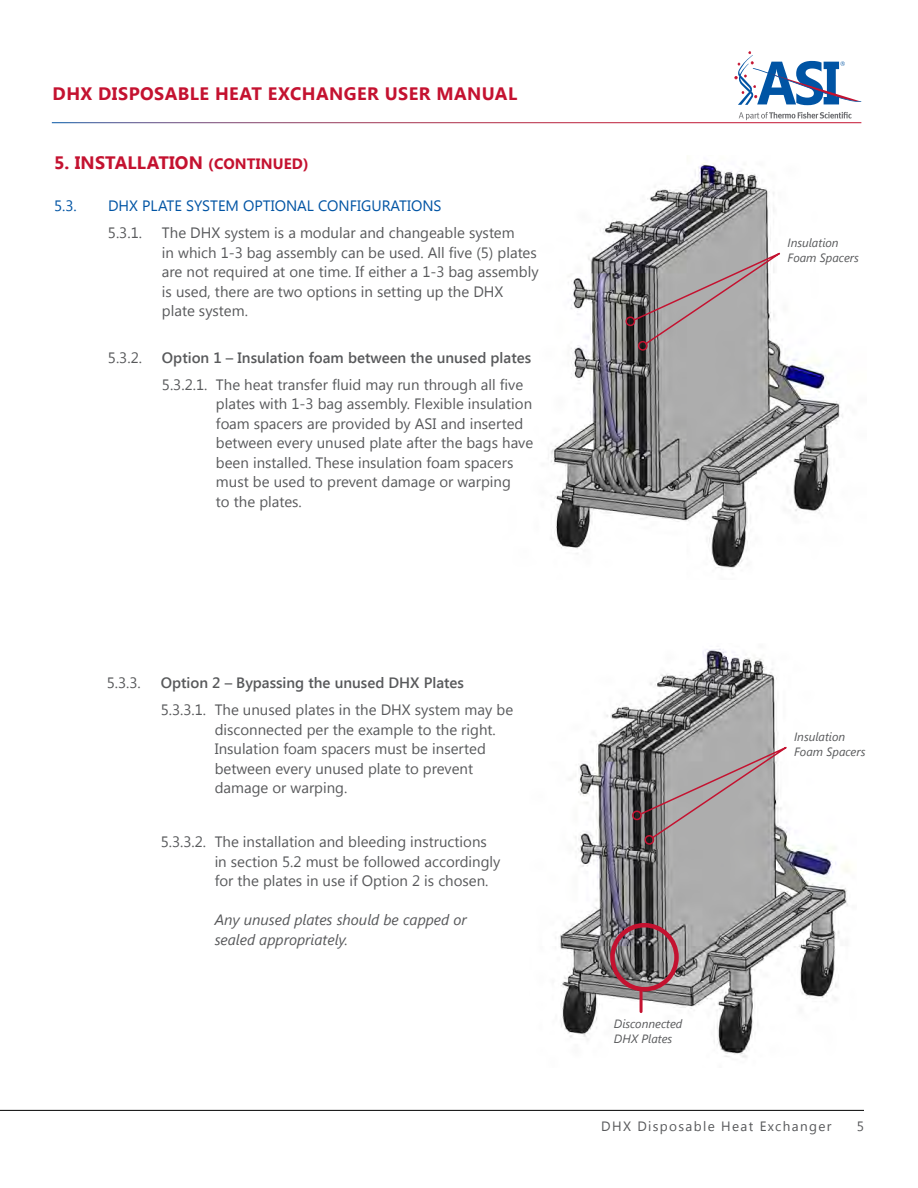
<style>
.page{position:relative;width:918px;height:1188px;background:#fff}
.page>*{position:absolute;margin:0;border:0;box-sizing:border-box;transform-origin:0 0}
.t1{font:700 18px "Segoe UI";letter-spacing:.025em;color:#c41230}
.t2{font:15px/19.5px "Segoe UI";color:#58595b}
.t3{font:600 15px "Segoe UI";color:#58595b}
.t4{font:italic 15px/19.5px "Segoe UI";color:#58595b}
.t5{font:15px "Segoe UI";color:#0054a4}
.t6{font:700 15px "Segoe UI";color:#c41230}
.t7{font:13.5px "Segoe UI";letter-spacing:.1em;color:#58595b}
.t8{font:italic 12px/15px "Segoe UI";color:#58595b}
.s1{font-size:15px}
</style>
<div class="page">
<hr style="left:0;top:1110px;width:864px;height:1px;background:#000">
<svg style="left:734px;top:51px;width:127px;height:54px"></svg>
<svg style="left:739px;top:112px;width:113px;height:8px"></svg>
<img style="left:551px;top:162px;width:292px;height:408px">
<img style="left:560px;top:649px;width:289px;height:409px">
<div style="left:610px;top:923px;width:69px;height:69px;border:4px solid #c41230;border-radius:50%"></div>
<svg style="left:633px;top:245px;width:162px;height:101px"></svg>
<svg style="left:640px;top:739px;width:162px;height:101px"></svg>
<div style="left:625px;top:316px;width:10px;height:10px;border:2px solid #c41230;border-radius:50%"></div>
<div style="left:632px;top:811px;width:10px;height:9px;border:2px solid #c41230;border-radius:50%"></div>
<div style="left:638px;top:341px;width:10px;height:10px;border:2px solid #c41230;border-radius:50%"></div>
<div style="left:644px;top:835px;width:10px;height:10px;border:2px solid #c41230;border-radius:50%"></div>
<hr style="left:640px;top:992px;width:3px;height:20px;background:#c41230">
<p class="t1" style="left:53px;top:81px;width:455px">DHX DISPOSABLE HEAT EXCHANGER USER MAN UAL</p>
<p class="t1" style="left:54px;top:149px;width:230px">5. INSTALLATION <span class="s1">(CONTINUED</span></p>
<p class="t6" style="left:303px;top:153px;width:7px">)</p>
<p class="t5" style="left:54px;top:196px;width:24px">5.3.</p>
<p class="t5" style="left:108px;top:196px;width:51px">DHX Plate</p>
<p class="t5" style="left:186px;top:196px;width:26px">System</p>
<p class="t5" style="left:243px;top:196px;width:21px">Optional</p>
<p class="t5" style="left:318px;top:196px;width:16px">Configurations</p>
<p class="t2" style="left:108px;top:223px;width:36px">5.3.1.</p>
<p class="t2" style="left:162px;top:223px;width:378px">The DHX system is a modular and changeable system<br>in which 1-3 bag assembly can be used. All five (5) plates are not required at one time. If either a 1-3 bag assembly is used, there are two options in setting up the DHX plate system.</p>
<p class="t2" style="left:108px;top:347px;width:36px">5.3.2.</p>
<p class="t3" style="left:162px;top:347px;width:371px">Option 1 – Insulation foam between the unused plates</p>
<p class="t2" style="left:216px;top:374px;width:319px;text-indent:-54px">5.3.2.1. The heat transfer fluid may run through all five plates with 1-3 bag assembly. Flexible insulation foam spacers are provided by ASI and inserted between every unused plate after the bags have been installed. These insulation foam spacers must be used to prevent damage or warping<br>to the plates.</p>
<p class="t8" style="left:788px;top:235px;width:73px">Insulation<br>Foam Spacers</p>
<p class="t2" style="left:107px;top:673px;width:36px">5.3.3.</p>
<p class="t3" style="left:161px;top:672px;width:305px">Option 2 – Bypassing the unused DHX Plates</p>
<p class="t2" style="left:215px;top:700px;width:300px;text-indent:-54px">5.3.3.1. The unused plates in the DHX system may be disconnected per the example to the right.<br>Insulation foam spacers must be inserted between every unused plate to prevent damage or warping.</p>
<p class="t2" style="left:215px;top:832px;width:287px;text-indent:-54px">5.3.3.2. The installation and bleeding instructions in section 5.2 must be followed accordingly for the plates in use if Option 2 is chosen.</p>
<p class="t4" style="left:215px;top:910px;width:254px">Any unused plates should be capped or sealed appropriately.</p>
<p class="t8" style="left:614px;top:1016px;width:70px">Disconnected<br>DHX Plates</p>
<p class="t8" style="left:794px;top:729px;width:73px">Insulation<br>Foam Spacers</p>
<p class="t7" style="left:601px;top:1117px;width:232px">DHX Disposable Heat Exchanger</p>
<p class="t7" style="left:857px;top:1117px;width:9px">5</p>
</div>
